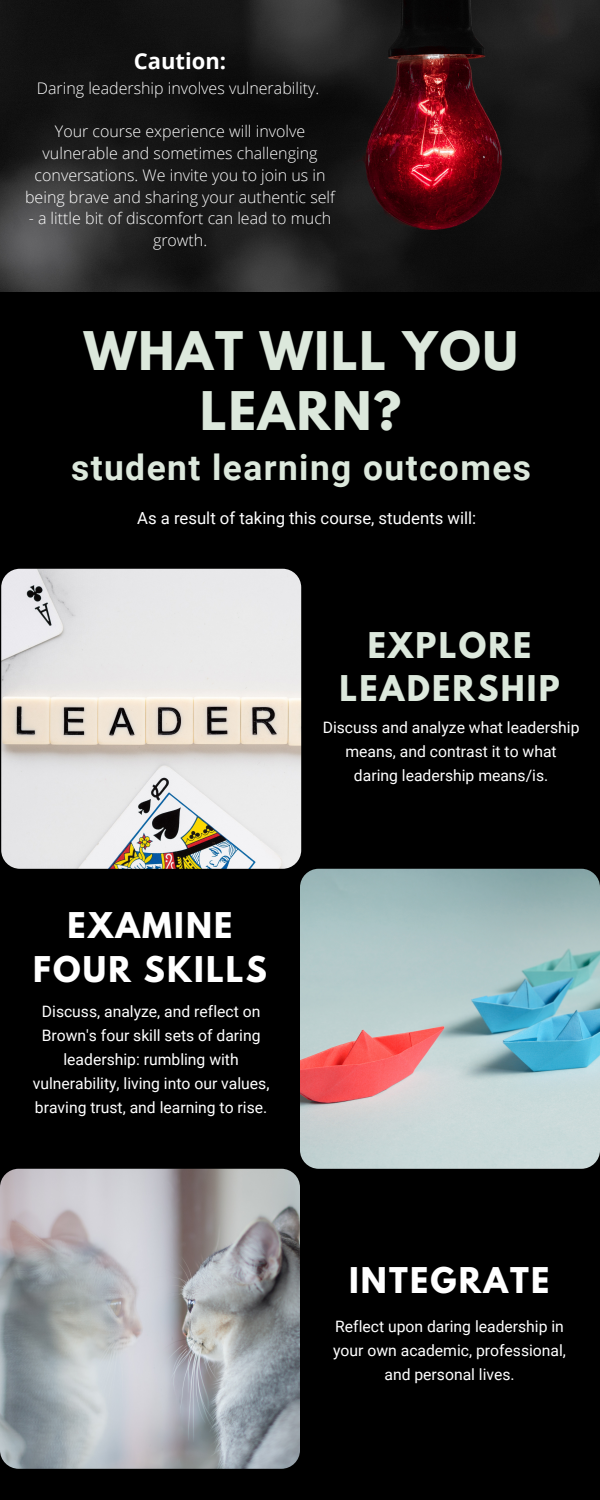
<style>
.page{position:relative;width:600px;height:1500px;background:#000}
.page>*{position:absolute;margin:0;border:0;box-sizing:border-box;transform-origin:0 0}
.t1{font:700 47.2px/59.2px "League Spartan";letter-spacing:.04em;color:#dce8dc;text-align:center}
.t2{font:700 35.4px "Roboto";letter-spacing:.04em;color:#dce8dc}
.t3{font:700 31.4px/43.5px "League Spartan";letter-spacing:.07em;color:#fff;text-align:center}
.t4{font:700 31.4px/43.5px "League Spartan";letter-spacing:.07em;color:#dce8dc;text-align:center}
.t5{font:700 22px "Open Sans";color:#fff}
.t6{font:16.7px "Roboto";color:#fff}
.t7{font:300 16px/21.8px "Open Sans";color:#fff;text-align:center}
.t8{font:15.7px/24px "Roboto";color:#fff;text-align:center}
</style>
<div class="page">
<img style="left:1px;top:569px;width:300px;height:300px;border-radius:19px">
<img style="left:300px;top:869px;width:300px;height:300px;border-radius:19px">
<img style="left:0;top:1169px;width:300px;height:300px;border-radius:19px">
<img style="left:0;top:0;width:600px;height:291px">
<p class="t5" style="left:134px;top:46px;width:94px">Caution:</p>
<p class="t7" style="left:37px;top:77px;width:284px">Daring leadership involves vulnerability.</p>
<p class="t7" style="left:25px;top:120px;width:311px">Your course experience will involve vulnerable and sometimes challenging conversations. We invite you to join us in being brave and sharing your authentic self</p>
<p class="t7" style="left:29px;top:207px;width:304px">- a little bit of discomfort can lead to much growth.</p>
<p class="t1" style="left:84px;top:328px;width:436px">WHAT WILL YOU<br>LEARN?</p>
<p class="t2" style="left:71px;top:447px;width:461px">student learning outcomes</p>
<p class="t6" style="left:137px;top:509px;width:341px">As a result of taking this course, students will:</p>
<p class="t4" style="left:340px;top:627px;width:222px">EXPLORE<br>LEADERSHIP</p>
<p class="t3" style="left:33px;top:908px;width:236px">EXAMINE<br>FOUR SKILLS</p>
<p class="t8" style="left:33px;top:999px;width:238px">Discuss, analyze, and reflect on Brown's four skill sets of daring leadership: rumbling with vulnerability, living into our values, braving trust, and learning to rise.</p>
<p class="t8" style="left:323px;top:716px;width:258px">Discuss and analyze what leadership means, and contrast it to what daring leadership means/is.</p>
<p class="t3" style="left:349px;top:1263px;width:202px">INTEGRATE</p>
<p class="t8" style="left:333px;top:1314px;width:234px">Reflect upon daring leadership in your own academic, professional, and personal lives.</p>
</div>
